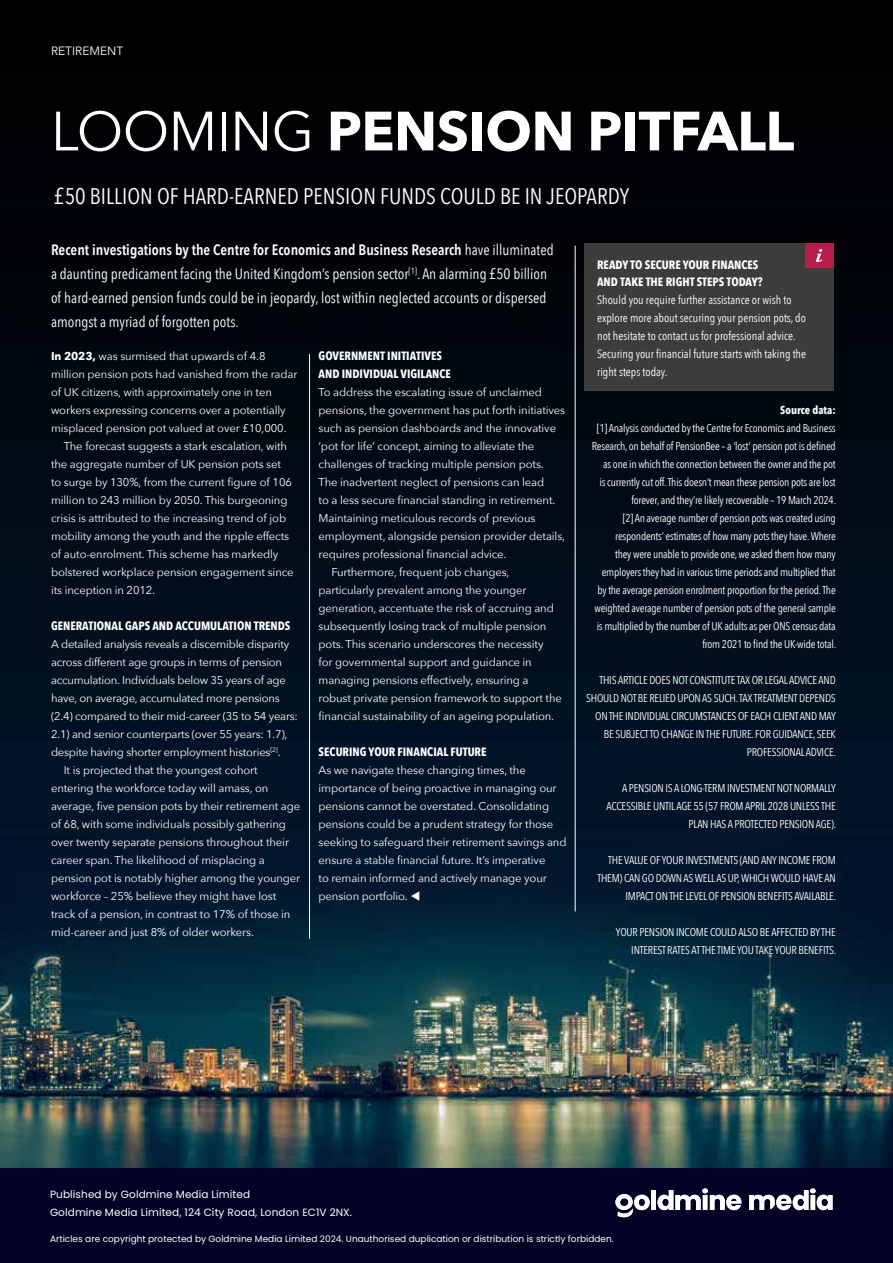
<style>
.page{position:relative;width:893px;height:1263px;background:#fff}
.page>*{position:absolute;margin:0;border:0;box-sizing:border-box;transform-origin:0 0}
.t1{font:700 54.75px "Avenir Next";letter-spacing:-.01em;color:#fff}
.t2{font:22.5px "Avenir Next Condensed";color:#fff}
.t3{font:15px/24px "Avenir Next Condensed";color:#fff}
.t4{font:12px/18px "Avenir Next Condensed";color:#fff}
.t5{font:700 12px/18px "Avenir Next Condensed";color:#fff}
.t6{font:12px "Avenir Next";color:#fff}
.t7{font:11.25px/18px "Avenir Next";letter-spacing:-.01em;color:#fff}
.t8{font:11.25px/18px "Avenir Next Condensed";letter-spacing:-.02em;color:#fff;text-align:right}
.t9{font:700 11.25px "Avenir Next Condensed";color:#fff}
.t10{font:10.5px/18px "Poppins";letter-spacing:.01em;color:#fff}
.t11{font:9px "Poppins";color:#fff}
.s1{font-weight:400}
.s2{font-weight:600}
.s3{font-weight:700}
</style>
<div class="page">
<img style="left:0;top:0;width:893px;height:1168px">
<div style="left:584px;top:243px;width:249px;height:148px;background:#3c3c3b"></div>
<div style="left:805px;top:243px;width:28px;height:25px;background:#b61d4c"></div>
<svg style="left:816px;top:249px;width:6px;height:13px"></svg>
<hr style="left:575px;top:246px;width:1px;height:665px;background:#fff">
<hr style="left:309px;top:354px;width:1px;height:585px;background:#fff">
<div style="left:0;top:1168px;width:893px;height:95px;background:#030326"></div>
<div style="left:651px;top:1190px;width:5px;height:20px;background:#fff"></div>
<svg style="left:658px;top:1188px;width:83px;height:22px"></svg>
<svg style="left:749px;top:1188px;width:83px;height:22px"></svg>
<svg style="left:615px;top:1194px;width:35px;height:23px"></svg>
<p class="t6" style="left:51px;top:40px;width:74px">RETIREMENT</p>
<h1 class="t1" style="left:51px;top:84px;width:745px"><span class="s1">LOOMING</span> PENSION PITFALL</h1>
<h2 class="t2" style="left:54px;top:177px;width:577px">£50 BILLION OF HARD-EARNED PENSION FUNDS COULD BE IN JEOPARDY</h2>
<p class="t3" style="left:51px;top:237px;width:504px"><span class="s2">Recent investigations by the Centre for Economics and Business Research</span> have illuminated a daunting predicament facing the United Kingdom’s pension sector<sup>[1]</sup>. An alarming £50 billion of hard-earned pension funds could be in jeopardy, lost within neglected accounts or dispersed amongst a myriad of forgotten pots.</p>
<p class="t7" style="left:51px;top:347px;width:216px"><span class="s3">In 2023,</span> was surmised that upwards of 4.8</p>
<p class="t7" style="left:51px;top:365px;width:248px">million pension pots had vanished from the radar</p>
<p class="t7" style="left:51px;top:383px;width:222px">of UK citizens, with approximately one in ten</p>
<p class="t7" style="left:51px;top:401px;width:236px">workers expressing concerns over a potentially</p>
<p class="t7" style="left:51px;top:419px;width:237px">misplaced pension pot valued at over £10,000.</p>
<p class="t7" style="left:64px;top:437px;width:225px">The forecast suggests a stark escalation, with</p>
<p class="t7" style="left:51px;top:455px;width:231px">the aggregate number of UK pension pots set</p>
<p class="t7" style="left:51px;top:473px;width:242px">to surge by 130%, from the current figure of 106</p>
<p class="t7" style="left:51px;top:491px;width:238px">million to 243 million by 2050. This burgeoning</p>
<p class="t7" style="left:51px;top:509px;width:237px">crisis is attributed to the increasing trend of job</p>
<p class="t7" style="left:51px;top:527px;width:240px">mobility among the youth and the ripple effects</p>
<p class="t7" style="left:51px;top:545px;width:229px">of auto-enrolment. This scheme has markedly</p>
<p class="t7" style="left:51px;top:563px;width:244px">bolstered workplace pension engagement since</p>
<p class="t7" style="left:51px;top:581px;width:106px">its inception in 2012.</p>
<p class="t5" style="left:51px;top:617px;width:241px">GENERATIONAL GAPS AND ACCUMULATION TRENDS</p>
<p class="t7" style="left:51px;top:635px;width:240px">A detailed analysis reveals a discernible disparity</p>
<p class="t7" style="left:51px;top:653px;width:233px">across different age groups in terms of pension</p>
<p class="t7" style="left:51px;top:671px;width:236px">accumulation. Individuals below 35 years of age</p>
<p class="t7" style="left:51px;top:689px;width:230px">have, on average, accumulated more pensions</p>
<p class="t7" style="left:51px;top:707px;width:248px">(2.4) compared to their mid-career (35 to 54 years:</p>
<p class="t7" style="left:51px;top:725px;width:238px">2.1) and senior counterparts (over 55 years: 1.7),</p>
<p class="t7" style="left:51px;top:743px;width:231px">despite having shorter employment histories<sup>[2]</sup>.</p>
<p class="t7" style="left:64px;top:761px;width:195px">It is projected that the youngest cohort</p>
<p class="t7" style="left:51px;top:779px;width:219px">entering the workforce today will amass, on</p>
<p class="t7" style="left:51px;top:797px;width:251px">average, five pension pots by their retirement age</p>
<p class="t7" style="left:51px;top:815px;width:236px">of 68, with some individuals possibly gathering</p>
<p class="t7" style="left:51px;top:833px;width:240px">over twenty separate pensions throughout their</p>
<p class="t7" style="left:51px;top:851px;width:215px">career span. The likelihood of misplacing a</p>
<p class="t7" style="left:51px;top:869px;width:251px">pension pot is notably higher among the younger</p>
<p class="t7" style="left:51px;top:887px;width:227px">workforce – 25% believe they might have lost</p>
<p class="t7" style="left:51px;top:905px;width:241px">track of a pension, in contrast to 17% of those in</p>
<p class="t7" style="left:51px;top:923px;width:205px">mid-career and just 8% of older workers.</p>
<p class="t5" style="left:597px;top:257px;width:167px;line-height:16.5px">READY TO SECURE YOUR FINANCES<br>AND TAKE THE RIGHT STEPS TODAY?</p>
<p class="t4" style="left:597px;top:290px;width:210px">Should you require further assistance or wish to explore more about securing your pension pots, do not hesitate to contact us for professional advice.<br>Securing your financial future starts with taking the right steps today.</p>
<p class="t5" style="left:319px;top:347px;width:134px">GOVERNMENT INITIATIVES<br>AND INDIVIDUAL VIGILANCE</p>
<p class="t7" style="left:319px;top:383px;width:225px">To address the escalating issue of unclaimed</p>
<p class="t7" style="left:319px;top:401px;width:248px">pensions, the government has put forth initiatives</p>
<p class="t7" style="left:319px;top:419px;width:239px">such as pension dashboards and the innovative</p>
<p class="t7" style="left:319px;top:437px;width:217px">‘pot for life’ concept, aiming to alleviate the</p>
<p class="t7" style="left:319px;top:455px;width:227px">challenges of tracking multiple pension pots.</p>
<p class="t7" style="left:319px;top:473px;width:227px">The inadvertent neglect of pensions can lead</p>
<p class="t7" style="left:319px;top:491px;width:238px">to a less secure financial standing in retirement.</p>
<p class="t7" style="left:319px;top:509px;width:218px">Maintaining meticulous records of previous</p>
<p class="t7" style="left:319px;top:527px;width:248px">employment, alongside pension provider details,</p>
<p class="t7" style="left:319px;top:545px;width:189px">requires professional financial advice.</p>
<p class="t7" style="left:331px;top:563px;width:180px">Furthermore, frequent job changes,</p>
<p class="t7" style="left:319px;top:581px;width:210px">particularly prevalent among the younger</p>
<p class="t7" style="left:319px;top:599px;width:237px">generation, accentuate the risk of accruing and</p>
<p class="t7" style="left:319px;top:617px;width:229px">subsequently losing track of multiple pension</p>
<p class="t7" style="left:319px;top:635px;width:226px">pots. This scenario underscores the necessity</p>
<p class="t7" style="left:319px;top:653px;width:215px">for governmental support and guidance in</p>
<p class="t7" style="left:319px;top:671px;width:211px">managing pensions effectively, ensuring a</p>
<p class="t7" style="left:319px;top:689px;width:245px">robust private pension framework to support the</p>
<p class="t7" style="left:319px;top:707px;width:237px">financial sustainability of an ageing population.</p>
<p class="t5" style="left:319px;top:743px;width:169px">SECURING YOUR FINANCIAL FUTURE</p>
<p class="t7" style="left:319px;top:761px;width:249px">As we navigate these changing times, the importance of being proactive in managing our pensions cannot be overstated. Consolidating pensions could be a prudent strategy for those seeking to safeguard their retirement savings and ensure a stable financial future. It’s imperative<br>to remain informed and actively manage your pension portfolio. ▼</p>
<p class="t9" style="left:780px;top:403px;width:57px">Source data:</p>
<p class="t8" style="left:592px;top:419px;width:246px">[1] Analysis conducted by the Centre for Economics and Business Research, on behalf of PensionBee – a ‘lost’ pension pot is defined as one in which the connection between the owner and the pot<br>is currently cut off. This doesn’t mean these pension pots are lost forever, and they’re likely recoverable – 19 March 2024.<br>[2] An average number of pension pots was created using respondents’ estimates of how many pots they have. Where<br>they were unable to provide one, we asked them how many employers they had in various time periods and multiplied that by the average pension enrolment proportion for the period. The weighted average number of pension pots of the general sample is multiplied by the number of UK adults as per ONS census data from 2021 to find the UK-wide total.</p>
<p class="t8" style="left:586px;top:671px;width:251px">THIS ARTICLE DOES NOT CONSTITUTE TAX OR LEGAL ADVICE AND SHOULD NOT BE RELIED UPON AS SUCH. TAX TREATMENT DEPENDS ON THE INDIVIDUAL CIRCUMSTANCES OF EACH CLIENT AND MAY BE SUBJECT TO CHANGE IN THE FUTURE. FOR GUIDANCE, SEEK PROFESSIONAL ADVICE.</p>
<p class="t8" style="left:606px;top:779px;width:231px">A PENSION IS A LONG-TERM INVESTMENT NOT NORMALLY<br>ACCESSIBLE UNTIL AGE 55 (57 FROM APRIL 2028 UNLESS THE<br>PLAN HAS A PROTECTED PENSION AGE).</p>
<p class="t8" style="left:597px;top:851px;width:240px">THE VALUE OF YOUR INVESTMENTS (AND ANY INCOME FROM<br>THEM) CAN GO DOWN AS WELL AS UP, WHICH WOULD HAVE AN<br>IMPACT ON THE LEVEL OF PENSION BENEFITS AVAILABLE.</p>
<p class="t8" style="left:616px;top:923px;width:222px">YOUR PENSION INCOME COULD ALSO BE AFFECTED BY THE<br>INTEREST RATES AT THE TIME YOU TAKE YOUR BENEFITS.</p>
<p class="t10" style="left:50px;top:1186px;width:304px">Published by Goldmine Media Limited<br>Goldmine Media Limited, 124 City Road, London EC1V 2NX.</p>
<p class="t11" style="left:50px;top:1233px;width:565px">Articles are copyright protected by Goldmine Media Limited 2024. Unauthorised duplication or distribution is strictly forbidden.</p>
</div>
